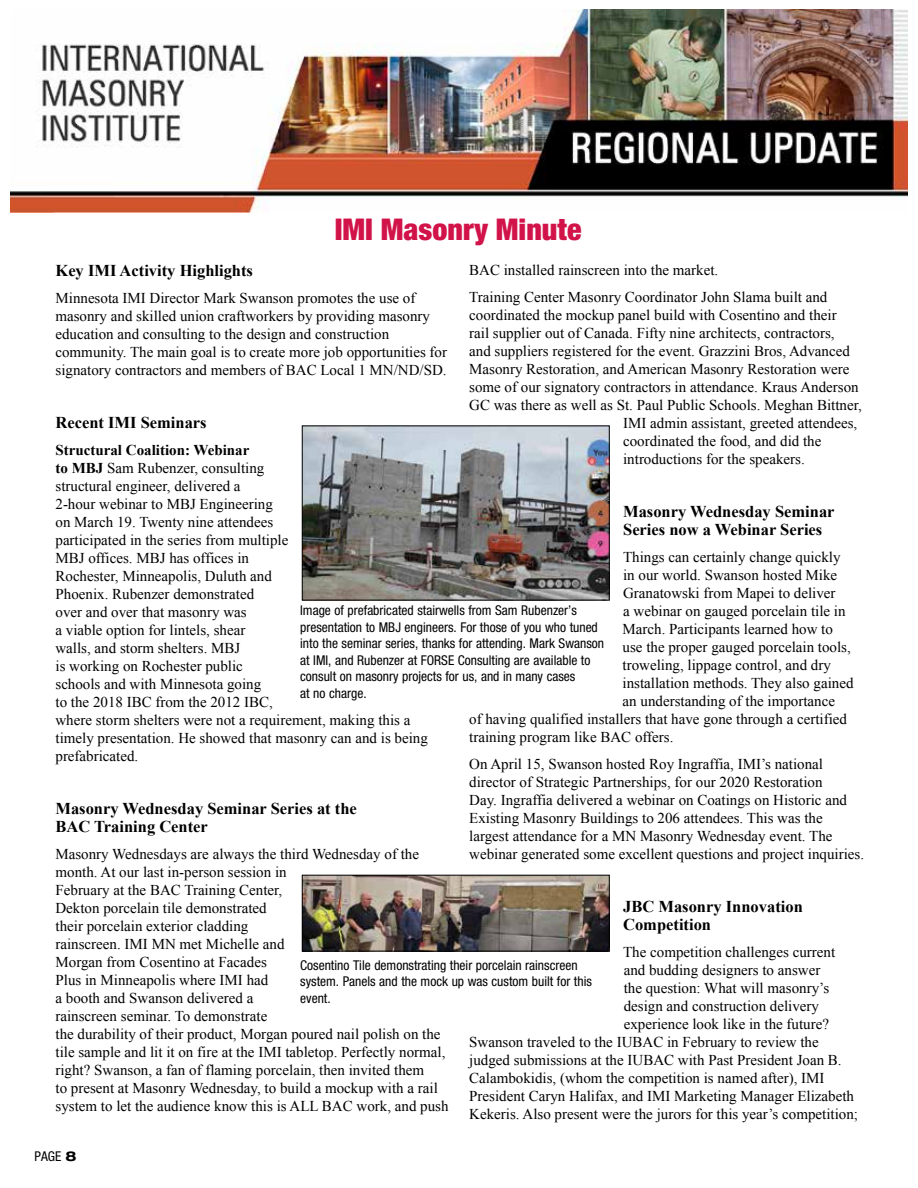
<style>
.page{position:relative;width:918px;height:1188px;background:#fff}
.page>*{position:absolute;margin:0;border:0;box-sizing:border-box;transform-origin:0 0}
.t1{font:900 condensed 30px "Helvetica Neue";color:#d11349}
.t2{font:700 16.5px/18px "Times New Roman";color:#000}
.t3{font:15px/18px "Times New Roman";color:#000}
.t4{font:condensed 13.5px/16.5px "Helvetica Neue";color:#000}
.s1{font-weight:700}
.s2{font-weight:700;font-stretch:expanded}
</style>
<div class="page">
<img style="left:11px;top:10px;width:897px;height:202px">
<img style="left:304px;top:428px;width:304px;height:170px">
<div style="left:302px;top:426px;width:308px;height:174px;border:1px solid #000"></div>
<img style="left:304px;top:877px;width:304px;height:72px">
<div style="left:302px;top:875px;width:308px;height:76px;border:1px solid #000"></div>
<h1 class="t1" style="left:335px;top:211px;width:248px">IMI Masonry Minute</h1>
<p class="t3" style="left:469px;top:257px;width:360px;line-height:26.7px">BAC installed rainscreen into the market.<br>Training Center Masonry Coordinator John Slama built and</p>
<p class="t3" style="left:469px;top:306px;width:369px">coordinated the mockup panel build with Cosentino and their</p>
<p class="t3" style="left:469px;top:324px;width:367px">rail supplier out of Canada. Fifty nine architects, contractors,</p>
<p class="t3" style="left:469px;top:342px;width:382px">and suppliers registered for the event. Grazzini Bros, Advanced</p>
<p class="t3" style="left:469px;top:360px;width:382px">Masonry Restoration, and American Masonry Restoration were</p>
<p class="t3" style="left:469px;top:378px;width:391px">some of our signatory contractors in attendance. Kraus Anderson</p>
<p class="t3" style="left:469px;top:396px;width:394px">GC was there as well as St. Paul Public Schools. Meghan Bittner,</p>
<p class="t3" style="left:623px;top:414px;width:236px">IMI admin assistant, greeted attendees,</p>
<p class="t3" style="left:623px;top:432px;width:200px">coordinated the food, and did the</p>
<p class="t3" style="left:623px;top:450px;width:183px">introductions for the speakers.</p>
<p class="t2" style="left:623px;top:502px;width:213px">Masonry Wednesday Seminar<br>Series now a Webinar Series</p>
<p class="t3" style="left:623px;top:548px;width:219px">Things can certainly change quickly</p>
<p class="t3" style="left:623px;top:566px;width:216px">in our world. Swanson hosted Mike</p>
<p class="t3" style="left:623px;top:584px;width:214px">Granatowski from Mapei to deliver</p>
<p class="t3" style="left:623px;top:602px;width:224px">a webinar on gauged porcelain tile in</p>
<p class="t3" style="left:623px;top:620px;width:212px">March. Participants learned how to</p>
<p class="t3" style="left:623px;top:638px;width:230px">use the proper gauged porcelain tools,</p>
<p class="t3" style="left:623px;top:656px;width:210px">troweling, lippage control, and dry</p>
<p class="t3" style="left:623px;top:674px;width:232px">installation methods. They also gained</p>
<p class="t3" style="left:623px;top:692px;width:214px">an understanding of the importance</p>
<p class="t3" style="left:469px;top:710px;width:379px">of having qualified installers that have gone through a certified</p>
<p class="t3" style="left:469px;top:728px;width:206px">training program like BAC offers.</p>
<p class="t3" style="left:469px;top:754px;width:396px">On April 15, Swanson hosted Roy Ingraffia, IMI’s national director of Strategic Partnerships, for our 2020 Restoration<br>Day. Ingraffia delivered a webinar on Coatings on Historic and Existing Masonry Buildings to 206 attendees. This was the largest attendance for a MN Masonry Wednesday event. The webinar generated some excellent questions and project inquiries.</p>
<p class="t2" style="left:623px;top:897px;width:181px">JBC Masonry Innovation<br>Competition</p>
<p class="t3" style="left:623px;top:942px;width:214px">The competition challenges current</p>
<p class="t3" style="left:624px;top:960px;width:198px">and budding designers to answer</p>
<p class="t3" style="left:624px;top:978px;width:207px">the question: What will masonry’s</p>
<p class="t3" style="left:624px;top:996px;width:197px">design and construction delivery</p>
<p class="t3" style="left:624px;top:1014px;width:207px">experience look like in the future?</p>
<p class="t3" style="left:469px;top:1032px;width:351px">Swanson traveled to the IUBAC in February to review the</p>
<p class="t3" style="left:469px;top:1050px;width:374px">judged submissions at the IUBAC with Past President Joan B.</p>
<p class="t3" style="left:469px;top:1068px;width:357px">Calambokidis, (whom the competition is named after), IMI</p>
<p class="t3" style="left:469px;top:1086px;width:386px">President Caryn Halifax, and IMI Marketing Manager Elizabeth</p>
<p class="t3" style="left:469px;top:1104px;width:390px">Kekeris. Also present were the jurors for this year’s competition;</p>
<p class="t2" style="left:56px;top:261px;width:199px">Key IMI Activity Highlights</p>
<p class="t3" style="left:56px;top:289px;width:393px">Minnesota IMI Director Mark Swanson promotes the use of masonry and skilled union craftworkers by providing masonry education and consulting to the design and construction community. The main goal is to create more job opportunities for signatory contractors and members of BAC Local 1 MN/ND/SD.</p>
<p class="t2" style="left:56px;top:413px;width:153px">Recent IMI Seminars</p>
<p class="t3" style="left:56px;top:441px;width:374px"><span class="s1">Structural Coalition: Webinar<br>to MBJ</span> Sam Rubenzer, consulting<br>structural engineer, delivered a<br>2-hour webinar to MBJ Engineering<br>on March 19. Twenty nine attendees<br>participated in the series from multiple<br>MBJ offices. MBJ has offices in<br>Rochester, Minneapolis, Duluth and<br>Phoenix. Rubenzer demonstrated<br>over and over that masonry was<br>a viable option for lintels, shear<br>walls, and storm shelters. MBJ<br>is working on Rochester public<br>schools and with Minnesota going<br>to the 2018 IBC from the 2012 IBC,<br>where storm shelters were not a requirement, making this a timely presentation. He showed that masonry can and is being prefabricated.</p>
<p class="t2" style="left:56px;top:799px;width:303px">Masonry Wednesday Seminar Series at the<br>BAC Training Center</p>
<p class="t3" style="left:56px;top:844px;width:395px">Masonry Wednesdays are always the third Wednesday of the month. At our last in-person session in<br>February at the BAC Training Center,<br>Dekton porcelain tile demonstrated<br>their porcelain exterior cladding<br>rainscreen. IMI MN met Michelle and<br>Morgan from Cosentino at Facades<br>Plus in Minneapolis where IMI had<br>a booth and Swanson delivered a<br>rainscreen seminar. To demonstrate<br>the durability of their product, Morgan poured nail polish on the tile sample and lit it on fire at the IMI tabletop. Perfectly normal, right? Swanson, a fan of flaming porcelain, then invited them<br>to present at Masonry Wednesday, to build a mockup with a rail system to let the audience know this is ALL BAC work, and push</p>
<p class="t4" style="left:300px;top:602px;width:305px">Image of prefabricated stairwells from Sam Rubenzer’s presentation to MBJ engineers. For those of you who tuned into the seminar series, thanks for attending. Mark Swanson at IMI, and Rubenzer at FORSE Consulting are available to consult on masonry projects for us, and in many cases<br>at no charge.</p>
<p class="t4" style="left:300px;top:957px;width:293px">Cosentino Tile demonstrating their porcelain rainscreen system. Panels and the mock up was custom built for this event.</p>
<p class="t4" style="left:35px;top:1148px;width:43px">PAGE <span class="s2">8</span></p>
</div>
